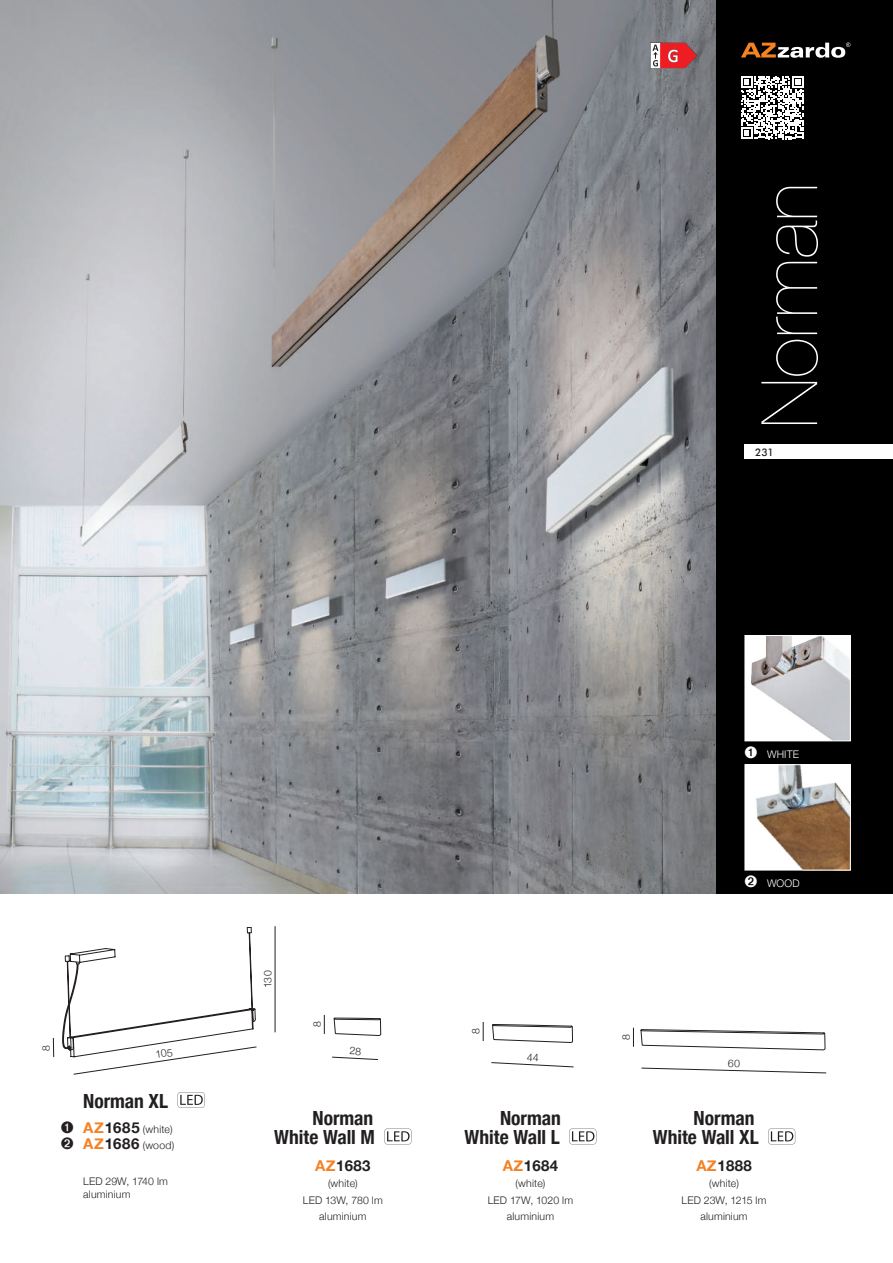
<style>
.page{position:relative;width:893px;height:1263px;background:#fff}
.page>*{position:absolute;margin:0;border:0;box-sizing:border-box;transform-origin:0 0}
.t1{font:200 78px "Helvetica Neue";letter-spacing:-.01em;color:#fff}
.t2{font:700 condensed 19.5px/19.5px "Helvetica Neue";color:#231f20;text-align:right}
.t3{font:700 15px "Helvetica Neue";letter-spacing:.02em;color:#231f20}
.t4{font:300 10.5px/16.5px "Helvetica Neue";letter-spacing:.02em;color:#231f20;text-align:center}
.t5{font:300 10.5px "Helvetica Neue";letter-spacing:.02em;color:#fff}
.t6{font:10.5px "Futura Md EU";color:#231f20}
.s1{font-weight:700;font-size:15px;color:#f58124}
.s2{font-weight:700;font-size:15px}
.s3{color:#f58124}
</style>
<div class="page">
<img style="left:0;top:0;width:716px;height:893px">
<div style="left:716px;top:0;width:177px;height:893px;background:#000"></div>
<div style="left:744px;top:445px;width:149px;height:14px;background:#fff"></div>
<svg style="left:741px;top:43px;width:109px;height:15px"></svg>
<hr style="left:275px;top:926px;width:1px;height:106px;background:#231f20">
<img style="left:747px;top:637px;width:102px;height:102px">
<div style="left:745px;top:635px;width:106px;height:106px;border:1px solid #fff"></div>
<img style="left:747px;top:766px;width:102px;height:102px">
<div style="left:745px;top:764px;width:106px;height:106px;border:1px solid #fff"></div>
<svg style="left:384px;top:1128px;width:27px;height:16px"></svg>
<svg style="left:569px;top:1128px;width:27px;height:16px"></svg>
<svg style="left:334px;top:1018px;width:47px;height:18px"></svg>
<svg style="left:178px;top:1092px;width:27px;height:16px"></svg>
<svg style="left:768px;top:1128px;width:27px;height:16px"></svg>
<svg style="left:641px;top:1029px;width:184px;height:21px"></svg>
<svg style="left:633px;top:1028px;width:1px;height:19px"></svg>
<svg style="left:483px;top:1022px;width:1px;height:19px"></svg>
<svg style="left:324px;top:1015px;width:1px;height:19px"></svg>
<svg style="left:741px;top:76px;width:63px;height:63px"></svg>
<svg style="left:650px;top:43px;width:47px;height:25px"></svg>
<svg style="left:332px;top:1056px;width:46px;height:4px"></svg>
<svg style="left:62px;top:927px;width:195px;height:147px"></svg>
<svg style="left:491px;top:1024px;width:83px;height:43px"></svg>
<svg style="left:52px;top:1038px;width:2px;height:19px"></svg>
<svg style="left:641px;top:1067px;width:186px;height:6px"></svg>
<h1 class="t1" style="left:729px;top:428px;width:247px;rotate:-90deg">Norman</h1>
<p class="t6" style="left:755px;top:446px;width:20px">231</p>
<h2 class="t2" style="left:83px;top:1090px;width:87px">Norman XL</h2>
<p class="t4" style="left:61px;top:1120px;width:115px;text-align:left">➊ <span class="s1">AZ</span> <span class="s2">1685</span> (white)<br>➋ <span class="s1">AZ</span> <span class="s2">1686</span> (wood)</p>
<p class="t4" style="left:83px;top:1174px;width:86px;line-height:13.5px;text-align:left">LED 29W, 1740 lm aluminium</p>
<p class="t4" style="left:259px;top:988px;width:19px;rotate:-90deg">130</p>
<p class="t4" style="left:308px;top:1027px;width:7px;rotate:-90deg">8</p>
<h2 class="t2" style="left:274px;top:1107px;width:102px">Norman<br>White Wall M</h2>
<h3 class="t3" style="left:315px;top:1154px;width:57px"><span class="s3">AZ</span> 1683</h3>
<p class="t4" style="left:303px;top:1175px;width:81px">(white)<br>LED 13W, 780 lm aluminium</p>
<p class="t5" style="left:744px;top:746px;width:56px">➊ WHITE</p>
<p class="t5" style="left:744px;top:875px;width:57px">➋ WOOD</p>
<p class="t4" style="left:467px;top:1034px;width:7px;rotate:-90deg">8</p>
<h2 class="t2" style="left:465px;top:1107px;width:98px">Norman<br>White Wall L</h2>
<h3 class="t3" style="left:503px;top:1154px;width:57px"><span class="s3">AZ</span> 1684</h3>
<p class="t4" style="left:488px;top:1175px;width:87px">(white)<br>LED 17W, 1020 lm aluminium</p>
<p class="t4" style="left:617px;top:1040px;width:7px;rotate:-90deg">8</p>
<h2 class="t2" style="left:653px;top:1107px;width:107px">Norman<br>White Wall XL</h2>
<h3 class="t3" style="left:696px;top:1154px;width:57px"><span class="s3">AZ</span> 1888</h3>
<p class="t4" style="left:682px;top:1175px;width:86px">(white)<br>LED 23W, 1215 lm aluminium</p>
</div>
